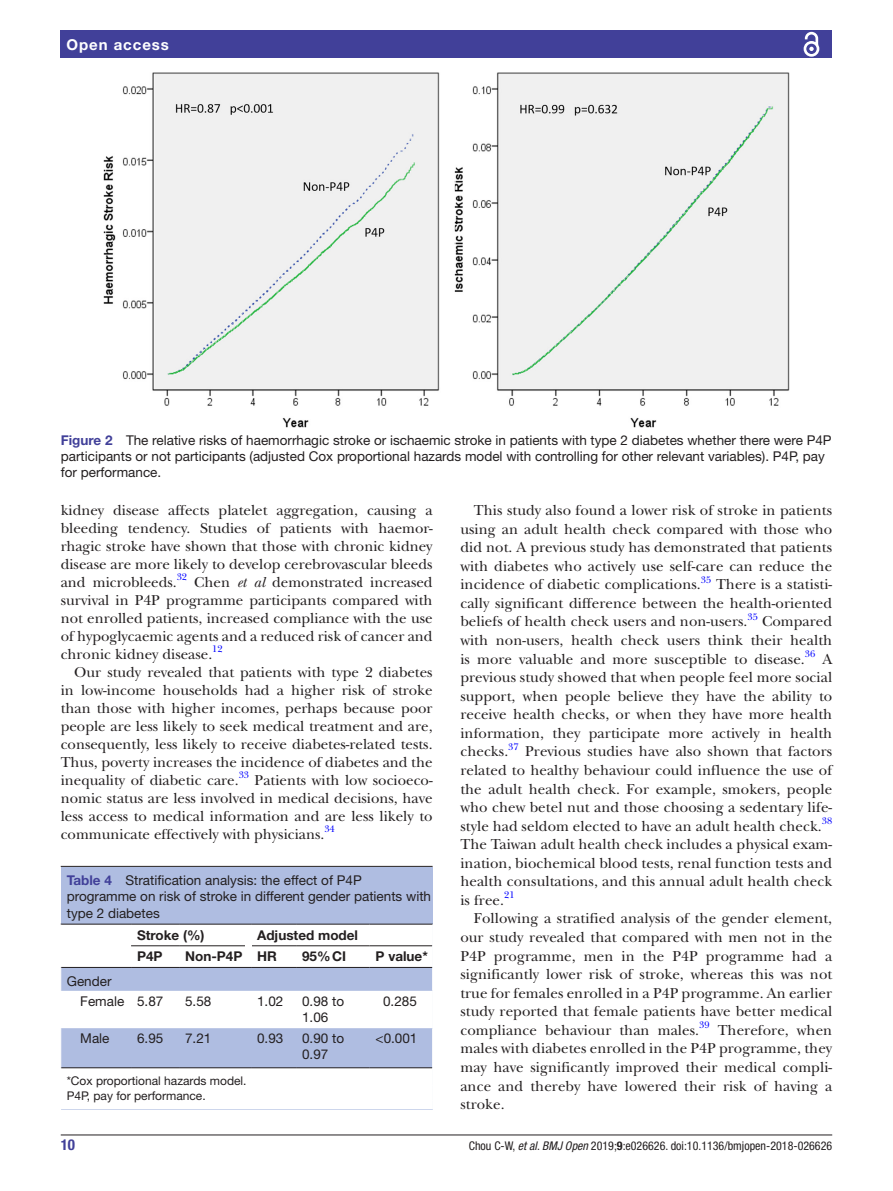
<style>
.page{position:relative;width:893px;height:1191px;background:#fff}
.page>*{position:absolute;margin:0;border:0;box-sizing:border-box;transform-origin:0 0}
.t1{font:15px/18.6px "New Baskerville";letter-spacing:.005em;color:#231f20;text-align:justify}
.t2{font:700 15px "Helvetica Neue LT Std";letter-spacing:.065em;color:#fff}
.t3{font:700 condensed 15px "Helvetica Neue LT Std";color:#414099}
.t4{font:13.5px/16.2px "Helvetica Neue LT Std";color:#231f20}
.t5{font:700 13.5px "Helvetica Neue LT Std";color:#231f20}
.t6{font:condensed 12px "Helvetica Neue LT Std";color:#231f20}
.t7{font:12px/15px "Helvetica Neue LT Std";color:#231f20}
.t8{font:9.9px "New Baskerville";letter-spacing:.005em;color:#00f}
.s1{font-weight:700;color:#414099}
.s2{font-style:italic}
.s3{font-weight:700}
</style>
<div class="page">
<hr style="left:61px;top:1134px;width:771px;height:1px;background:#231f20">
<div style="left:61px;top:31px;width:771px;height:27px;background:#414099"></div>
<svg style="left:803px;top:31px;width:17px;height:26px"></svg>
<img style="left:104px;top:73px;width:685px;height:354px">
<div style="left:61px;top:867px;width:372px;height:242px;background:#afbde1"></div>
<hr style="left:61px;top:866px;width:372px;height:1px;background:#231f20">
<div style="left:61px;top:1068px;width:371px;height:41px;background:#fff"></div>
<hr style="left:61px;top:923px;width:70px;height:1px;background:#231f20">
<hr style="left:131px;top:923px;width:48px;height:1px;background:#231f20">
<hr style="left:179px;top:923px;width:72px;height:1px;background:#231f20">
<hr style="left:251px;top:923px;width:45px;height:1px;background:#231f20">
<hr style="left:296px;top:923px;width:74px;height:1px;background:#231f20">
<hr style="left:370px;top:923px;width:63px;height:1px;background:#231f20">
<hr style="left:131px;top:1067px;width:48px;height:1px;background:#231f20">
<hr style="left:179px;top:1067px;width:72px;height:1px;background:#231f20">
<hr style="left:251px;top:1067px;width:45px;height:1px;background:#231f20">
<hr style="left:296px;top:1067px;width:74px;height:1px;background:#231f20">
<hr style="left:370px;top:1067px;width:62px;height:1px;background:#231f20">
<hr style="left:61px;top:1067px;width:70px;height:1px;background:#231f20">
<hr style="left:432px;top:1067px;width:1px;height:42px;background:#fff">
<hr style="left:67px;top:1084px;width:366px;height:2px;background:#fff">
<hr style="left:67px;top:1099px;width:366px;height:2px;background:#fff">
<svg style="left:60px;top:924px;width:373px;height:143px"></svg>
<p class="t2" style="left:66px;top:35px;width:104px">Open access</p>
<p class="t4" style="left:61px;top:432px;width:772px"><span class="s1">Figure 2</span> The relative risks of haemorrhagic stroke or ischaemic stroke in patients with type 2 diabetes whether there were P4P participants or not participants (adjusted Cox proportional hazards model with controlling for other relevant variables). P4P, pay for performance.</p>
<p class="t1" style="left:61px;top:501px;width:373px;line-height:18px">kidney disease affects platelet aggregation, causing a bleeding tendency. Studies of patients with haemor&shy;rhagic stroke have shown that those with chronic kidney disease are more likely to develop cerebrovascular bleeds and microbleeds.</p>
<p class="t8" style="left:177px;top:571px;width:12px">32</p>
<p class="t1" style="left:61px;top:573px;width:373px;line-height:18px;text-indent:134px">Chen <span class="s2">et al</span> demonstrated increased survival in P4P programme participants compared with not enrolled patients, increased compliance with the use of hypoglycaemic agents and a reduced risk of cancer and chronic kidney disease.</p>
<p class="t8" style="left:212px;top:643px;width:12px">12</p>
<p class="t1" style="left:61px;top:663px;width:373px;line-height:18px;text-indent:14px">Our study revealed that patients with type 2 diabetes in low-income households had a higher risk of stroke than those with higher incomes, perhaps because poor people are less likely to seek medical treatment and are, consequently, less likely to receive diabetes-related tests.<br>Thus, poverty increases the incidence of diabetes and the inequality of diabetic care.</p>
<p class="t8" style="left:239px;top:769px;width:12px">33</p>
<p class="t1" style="left:61px;top:771px;width:373px;line-height:18px;text-indent:194px">Patients with low socioeco&shy;nomic status are less involved in medical decisions, have less access to medical information and are less likely to communicate effectively with physicians.</p>
<p class="t8" style="left:324px;top:823px;width:12px">34</p>
<p class="t4" style="left:67px;top:871px;width:366px"><span class="s1">Table 4</span> Stratification analysis: the effect of P4P programme on risk of stroke in different gender patients with type 2 diabetes</p>
<p class="t5" style="left:137px;top:926px;width:69px">Stroke (%)</p>
<p class="t5" style="left:257px;top:926px;width:102px">Adjusted model</p>
<p class="t5" style="left:137px;top:948px;width:27px">P4P</p>
<p class="t5" style="left:185px;top:948px;width:93px">Non-P4P HR</p>
<p class="t5" style="left:302px;top:948px;width:46px">95%CI</p>
<p class="t5" style="left:376px;top:948px;width:54px">P value*</p>
<p class="t4" style="left:80px;top:971px;width:85px;line-height:20.1px;text-indent:-14px">Gender<br>Female 5.87</p>
<p class="t4" style="left:185px;top:993px;width:28px">5.58</p>
<p class="t4" style="left:257px;top:993px;width:28px">1.02</p>
<p class="t4" style="left:302px;top:993px;width:44px">0.98 to<br>1.06</p>
<p class="t4" style="left:383px;top:993px;width:35px">0.285</p>
<p class="t4" style="left:80px;top:1029px;width:31px">Male</p>
<p class="t4" style="left:137px;top:1029px;width:28px">6.95</p>
<p class="t4" style="left:185px;top:1029px;width:28px">7.21</p>
<p class="t4" style="left:257px;top:1029px;width:28px">0.93</p>
<p class="t4" style="left:302px;top:1029px;width:44px">0.90 to<br>0.97</p>
<p class="t4" style="left:376px;top:1029px;width:43px">&lt;0.001</p>
<p class="t7" style="left:67px;top:1073px;width:181px">*Cox proportional hazards model.<br>P4P, pay for performance.</p>
<p class="t1" style="left:460px;top:501px;width:373px;text-indent:14px">This study also found a lower risk of stroke in patients using an adult health check compared with those who did not. A previous study has demonstrated that patients with diabetes who actively use self-care can reduce the incidence of diabetic complications.</p>
<p class="t8" style="left:701px;top:573px;width:12px">35</p>
<p class="t1" style="left:460px;top:575px;width:373px;text-indent:256px">There is a statisti&shy;cally significant difference between the health-oriented beliefs of health check users and non-users.</p>
<p class="t8" style="left:748px;top:611px;width:12px">35</p>
<p class="t1" style="left:460px;top:612px;width:373px;text-indent:302px">Compared with non-users, health check users think their health is more valuable and more susceptible to disease.</p>
<p class="t8" style="left:805px;top:648px;width:12px">36</p>
<p class="t1" style="left:460px;top:649px;width:373px;text-indent:362px">A previous study showed that when people feel more social support, when people believe they have the ability to receive health checks, or when they have more health information, they participate more actively in health checks.</p>
<p class="t8" style="left:508px;top:740px;width:12px">37</p>
<p class="t1" style="left:460px;top:742px;width:373px;text-indent:65px">Previous studies have also shown that factors related to healthy behaviour could influence the use of the adult health check. For example, smokers, people who chew betel nut and those choosing a sedentary life&shy;style had seldom elected to have an adult health check.</p>
<p class="t8" style="left:822px;top:815px;width:12px">38</p>
<p class="t1" style="left:460px;top:835px;width:373px">The Taiwan adult health check includes a physical exam&shy;ination, biochemical blood tests, renal function tests and health consultations, and this annual adult health check is free.<sup>21</sup></p>
<p class="t1" style="left:460px;top:909px;width:373px;text-indent:14px">Following a stratified analysis of the gender element, our study revealed that compared with men not in the P4P programme, men in the P4P programme had a significantly lower risk of stroke, whereas this was not true for females enrolled in a P4P programme. An earlier study reported that female patients have better medical compliance behaviour than males.</p>
<p class="t8" style="left:699px;top:1019px;width:12px">39</p>
<p class="t1" style="left:460px;top:1020px;width:373px;text-indent:257px">Therefore, when males with diabetes enrolled in the P4P programme, they may have significantly improved their medical compli&shy;ance and thereby have lowered their risk of having a stroke.</p>
<p class="t3" style="left:61px;top:1135px;width:16px">10</p>
<p class="t6" style="left:469px;top:1138px;width:365px">Chou C-W, <span class="s2">et al</span>. <span class="s2">BMJ Open</span> 2019;<span class="s3">9</span>:e026626. doi:10.1136/bmjopen-2018-026626</p>
</div>
